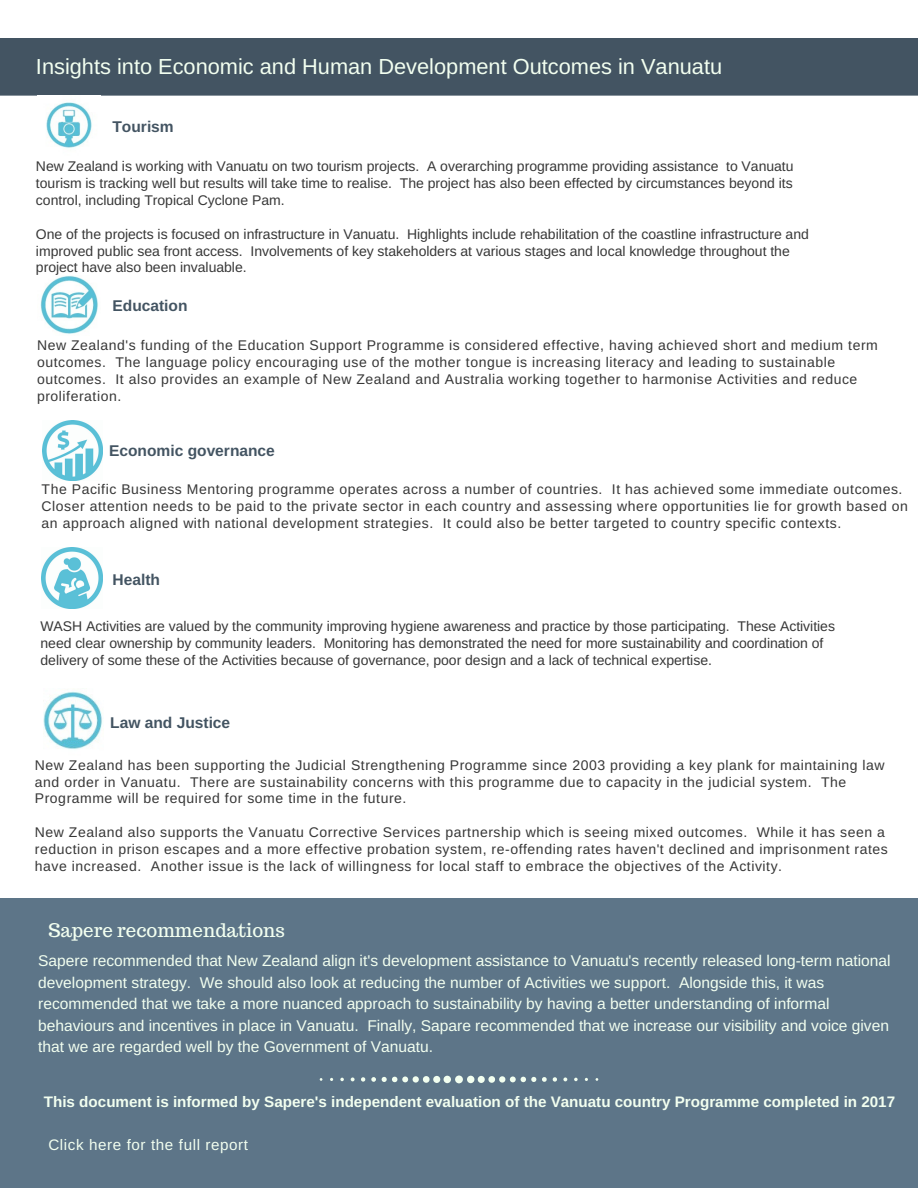
<style>
.page{position:relative;width:918px;height:1188px;background:#fff}
.page>*{position:absolute;margin:0;border:0;box-sizing:border-box;transform-origin:0 0}
.t1{font:21.75px "Arimo";color:#f2fff0}
.t2{font:18.75px "Trocchi";color:#f2fff0}
.t3{font:15.6px/21.3px "Arimo";color:#f2fff0}
.t4{font:700 15.6px "Arimo";color:#435462}
.t5{font:700 15.15px "Arimo";color:#f2fff0}
.t6{font:15.15px "Arimo";letter-spacing:.04em;color:#f2fff0}
.t7{font:13.95px/16.8px "Arimo";letter-spacing:.04em;color:#373737}
.t8{font:13.95px/16.8px "Arimo";letter-spacing:-.005em;color:#373737}
</style>
<div class="page">
<div style="left:0;top:38px;width:918px;height:58px;background:#435462"></div>
<div style="left:0;top:928px;width:918px;height:255px;background:#5d7588"></div>
<div style="left:0;top:899px;width:918px;height:30px;background:#5d7588"></div>
<div style="left:0;top:1182px;width:918px;height:6px;background:#5d7588"></div>
<div style="left:455px;top:1076px;width:8px;height:7px;background:#f2fff0;border-radius:50%"></div>
<div style="left:467px;top:1076px;width:7px;height:7px;background:#f2fff0;border-radius:50%"></div>
<div style="left:478px;top:1076px;width:7px;height:7px;background:#f2fff0;border-radius:50%"></div>
<svg style="left:488px;top:1076px;width:48px;height:7px"></svg>
<svg style="left:542px;top:1077px;width:5px;height:5px"></svg>
<svg style="left:553px;top:1077px;width:4px;height:5px"></svg>
<svg style="left:563px;top:1077px;width:4px;height:4px"></svg>
<svg style="left:574px;top:1078px;width:4px;height:3px"></svg>
<div style="left:444px;top:1076px;width:7px;height:7px;background:#f2fff0;border-radius:50%"></div>
<div style="left:433px;top:1076px;width:7px;height:7px;background:#f2fff0;border-radius:50%"></div>
<svg style="left:423px;top:1076px;width:7px;height:7px"></svg>
<div style="left:413px;top:1076px;width:6px;height:7px;background:#f2fff0;border-radius:50%"></div>
<svg style="left:382px;top:1076px;width:26px;height:6px"></svg>
<svg style="left:371px;top:1077px;width:5px;height:5px"></svg>
<svg style="left:361px;top:1077px;width:4px;height:5px"></svg>
<svg style="left:351px;top:1077px;width:4px;height:4px"></svg>
<svg style="left:340px;top:1078px;width:4px;height:3px"></svg>
<img style="left:40px;top:276px;width:58px;height:58px">
<img style="left:43px;top:421px;width:59px;height:59px">
<img style="left:44px;top:691px;width:59px;height:58px">
<img style="left:46px;top:102px;width:46px;height:46px">
<img style="left:42px;top:548px;width:60px;height:61px">
<h1 class="t1" style="left:36px;top:55px;width:688px">Insights into Economic and Human Development Outcomes in Vanuatu</h1>
<p class="t4" style="left:112px;top:118px;width:63px">Tourism</p>
<p class="t7" style="left:36px;top:158px;width:759px;text-align:justify">New Zealand is working with Vanuatu on two tourism projects. A overarching programme providing assistance to Vanuatu tourism is tracking well but results will take time to realise. The project has also been effected by circumstances beyond its control, including Tropical Cyclone Pam.</p>
<p class="t8" style="left:36px;top:225px;width:774px">One of the projects is focused on infrastructure in Vanuatu. Highlights include rehabilitation of the coastline infrastructure and improved public sea front access. Involvements of key stakeholders at various stages and local knowledge throughout the project have also been invaluable.</p>
<p class="t4" style="left:112px;top:296px;width:77px">Education</p>
<p class="t7" style="left:37px;top:337px;width:842px">New Zealand's funding of the Education Support Programme is considered effective, having achieved short and medium term outcomes. The language policy encouraging use of the mother tongue is increasing literacy and leading to sustainable outcomes. It also provides an example of New Zealand and Australia working together to harmonise Activities and reduce proliferation.</p>
<p class="t4" style="left:109px;top:442px;width:167px">Economic governance</p>
<p class="t7" style="left:42px;top:481px;width:868px">The Pacific Business Mentoring programme operates across a number of countries. It has achieved some immediate outcomes.<br>Closer attention needs to be paid to the private sector in each country and assessing where opportunities lie for growth based on an approach aligned with national development strategies. It could also be better targeted to country specific contexts.</p>
<p class="t4" style="left:112px;top:571px;width:49px">Health</p>
<p class="t8" style="left:40px;top:618px;width:796px">WASH Activities are valued by the community improving hygiene awareness and practice by those participating. These Activities need clear ownership by community leaders. Monitoring has demonstrated the need for more sustainability and coordination of delivery of some these of the Activities because of governance, poor design and a lack of technical expertise.</p>
<p class="t4" style="left:110px;top:714px;width:122px">Law and Justice</p>
<p class="t7" style="left:35px;top:756px;width:851px">New Zealand has been supporting the Judicial Strengthening Programme since 2003 providing a key plank for maintaining law and order in Vanuatu. There are sustainability concerns with this programme due to capacity in the judicial system. The<br>Programme will be required for some time in the future.</p>
<p class="t7" style="left:35px;top:824px;width:855px">New Zealand also supports the Vanuatu Corrective Services partnership which is seeing mixed outcomes. While it has seen a reduction in prison escapes and a more effective probation system, re-offending rates haven't declined and imprisonment rates have increased. Another issue is the lack of willingness for local staff to embrace the objectives of the Activity.</p>
<h2 class="t2" style="left:48px;top:918px;width:238px">Sapere recommendations</h2>
<p class="t3" style="left:38px;top:950px;width:854px">Sapere recommended that New Zealand align it's development assistance to Vanuatu's recently released long-term national development strategy. We should also look at reducing the number of Activities we support. Alongside this, it was recommended that we take a more nuanced approach to sustainability by having a better understanding of informal behaviours and incentives in place in Vanuatu. Finally, Sapare recommended that we increase our visibility and voice given that we are regarded well by the Government of Vanuatu.</p>
<p class="t5" style="left:44px;top:1093px;width:853px">This document is informed by Sapere's independent evaluation of the Vanuatu country Programme completed in 2017</p>
<p class="t6" style="left:48px;top:1136px;width:201px">Click here for the full report</p>
</div>
